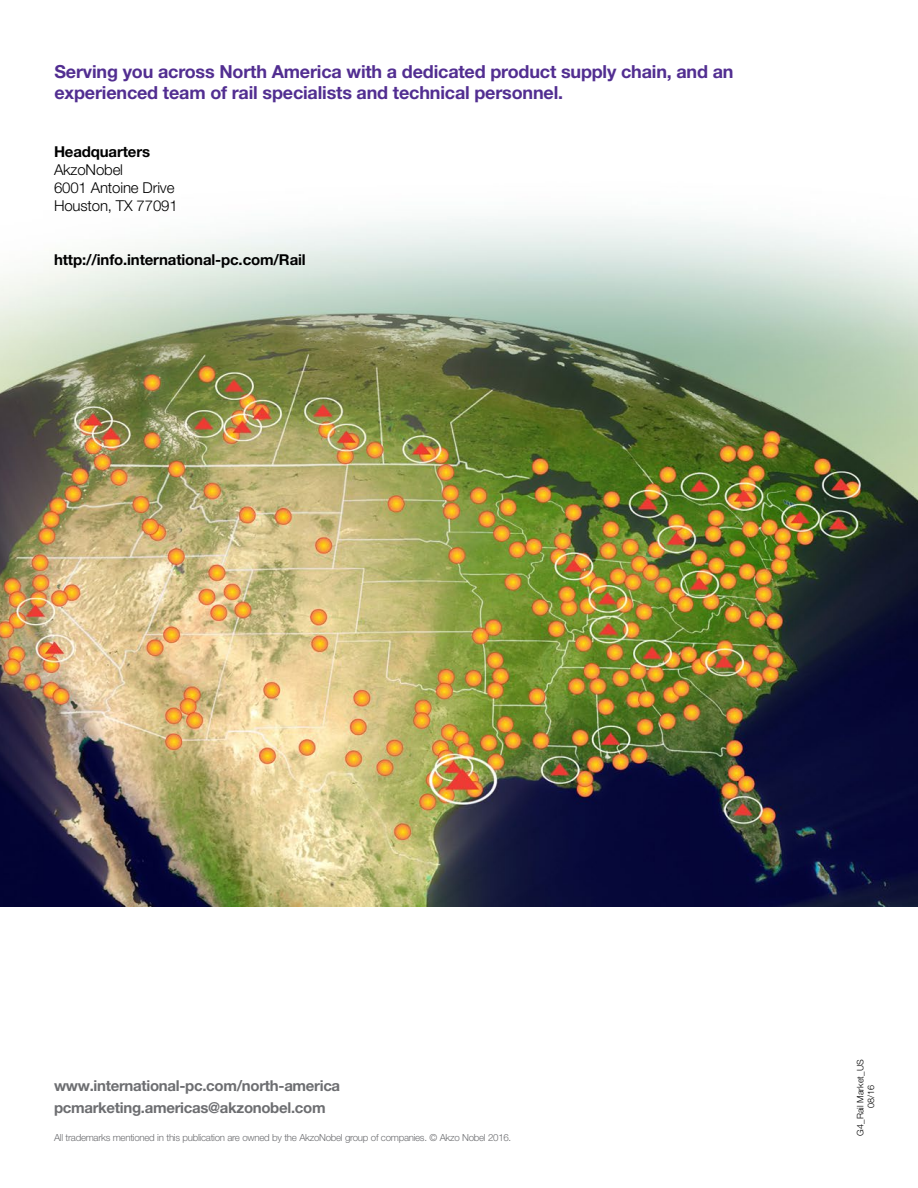
<style>
.page{position:relative;width:918px;height:1188px;background:#fff}
.page>*{position:absolute;margin:0;border:0;box-sizing:border-box;transform-origin:0 0}
.t1{font:700 18px/21px "Helvetica Neue LT Pro";letter-spacing:-.01em;color:#522e91}
.t2{font:700 15px/21.9px "Helvetica Neue";letter-spacing:-.02em;color:#6d6e71}
.t3{font:700 15px "Helvetica Neue LT Pro";letter-spacing:-.01em;color:#000}
.t4{font:300 15px/18px "Helvetica Neue LT Pro";letter-spacing:-.01em;color:#000}
.t5{font:300 9.75px "Helvetica Neue LT Pro";letter-spacing:-.03em;color:#6d6e71}
.t6{font:300 9px/10.8px "Helvetica Neue";color:#000;text-align:center}
</style>
<div class="page">
<img style="left:0;top:216px;width:918px;height:690px">
<p class="t1" style="left:54px;top:60px;width:681px">Serving you across North America with a dedicated product supply chain, and an experienced team of rail specialists and technical personnel.</p>
<p class="t3" style="left:54px;top:142px;width:98px">Headquarters</p>
<p class="t4" style="left:54px;top:160px;width:125px">AkzoNobel<br>6001 Antoine Drive<br>Houston, TX 77091</p>
<p class="t3" style="left:54px;top:250px;width:253px">http://info.international-pc.com/Rail</p>
<p class="t2" style="left:54px;top:1075px;width:288px">www.international-pc.com/north-america pcmarketing.americas@akzonobel.com</p>
<p class="t5" style="left:54px;top:1132px;width:459px">All trademarks mentioned in this publication are owned by the AkzoNobel group of companies. © Akzo Nobel 2016.</p>
<p class="t6" style="left:855px;top:1136px;width:77px;rotate:-90deg">G4_Rail Market_US<br>08/16</p>
</div>
